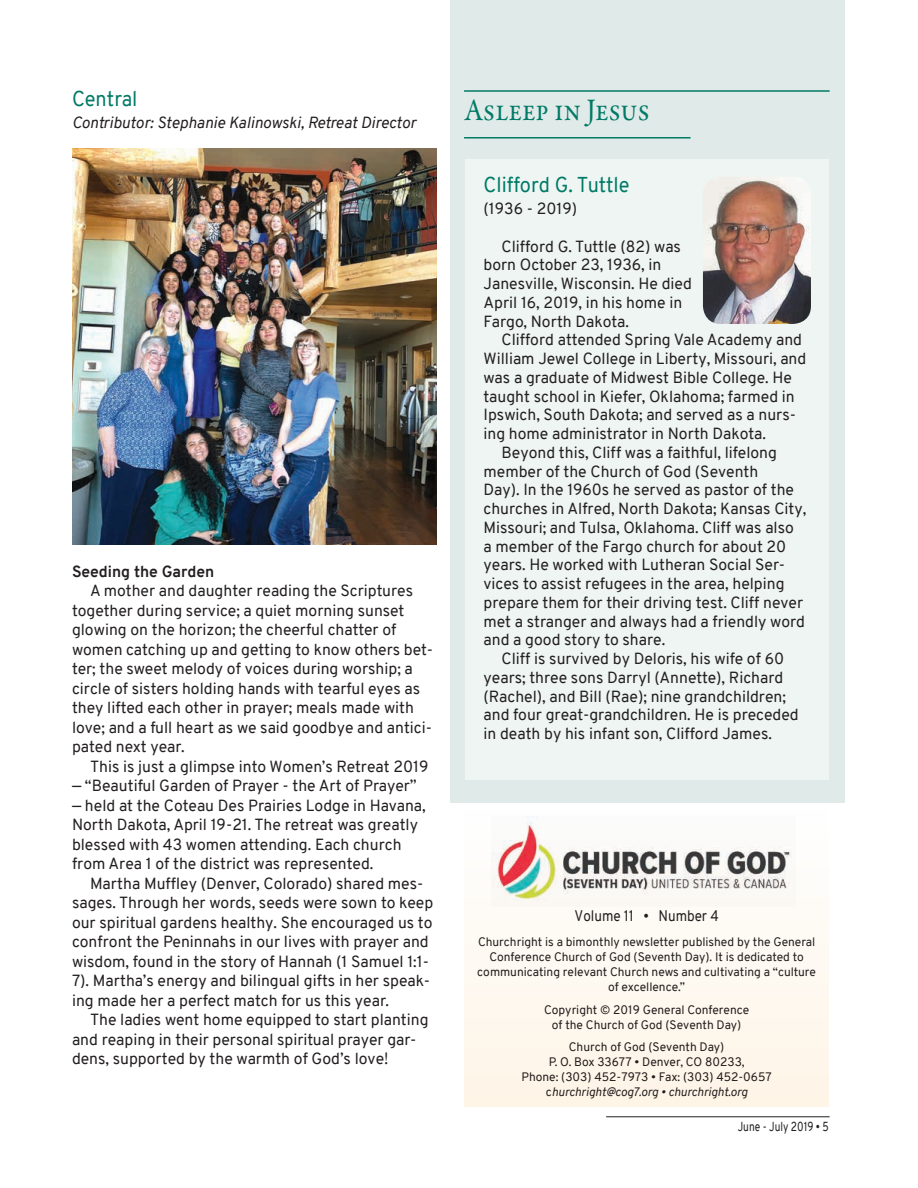
<style>
.page{position:relative;width:918px;height:1188px;background:#fff}
.page>*{position:absolute;margin:0;border:0;box-sizing:border-box;transform-origin:0 0}
.Main_Subhead{font:31.5px "Garamond Premr Pro";letter-spacing:-.01em;color:#007a66;scale:.9 1}
.News_Title{font:21px "Overpass";color:#007a66;scale:.95 1}
.Main_text{font:15.75px/19.5px "Overpass";color:#231f20}
.News{font:15.75px/18.8px "Overpass";color:#231f20}
.Main_text-2{font:italic 15.75px "Overpass";color:#231f20}
.Main_text-3{font:700 15.75px "Overpass";color:#231f20}
.t1{font:15px "Overpass";color:#231f20;scale:.9 1}
.t2{font:12.75px "Overpass";color:#231f20;scale:.8 1}
.t3{font:12px/15px "Overpass";color:#231f20;text-align:center}
.s1{font-style:italic}
</style>
<div class="page">
<hr style="left:606px;top:1116px;width:224px;height:1px;background:#231f20">
<div style="left:464px;top:811px;width:365px;height:296px;background:#fef8f0"></div>
<div style="left:450px;top:0;width:394px;height:802px;background:#e0eae8"></div>
<div style="left:466px;top:159px;width:363px;height:620px;background:#eef5f3"></div>
<hr style="left:464px;top:90px;width:366px;height:2px;background:#007a66">
<hr style="left:464px;top:137px;width:227px;height:2px;background:#007a66">
<img style="left:703px;top:177px;width:108px;height:147px">
<img style="left:72px;top:148px;width:364px;height:396px">
<img style="left:491px;top:817px;width:304px;height:83px">
<p class="News_Title" style="left:72px;top:83px;width:70px">Central</p>
<p class="Main_text-2" style="left:72px;top:112px;width:346px">Contributor: Stephanie Kalinowski, Retreat Director</p>
<p class="Main_text-3" style="left:72px;top:560px;width:144px">Seeding the Garden</p>
<p class="Main_text" style="left:72px;top:581px;width:362px;text-indent:18px">A mother and daughter reading the Scriptures together during service; a quiet morning sunset glowing on the horizon; the cheerful chatter of women catching up and getting to know others bet&shy;ter; the sweet melody of voices during worship; a circle of sisters holding hands with tearful eyes as they lifted each other in prayer; meals made with love; and a full heart as we said goodbye and antici&shy;pated next year.</p>
<p class="Main_text" style="left:90px;top:757px;width:340px">This is just a glimpse into Women’s Retreat 2019</p>
<p class="Main_text" style="left:72px;top:776px;width:346px">— “Beautiful Garden of Prayer - the Art of Prayer”</p>
<p class="Main_text" style="left:72px;top:796px;width:355px">— held at the Coteau Des Prairies Lodge in Havana, North Dakota, April 19-21. The retreat was greatly blessed with 43 women attending. Each church from Area 1 of the district was represented.</p>
<p class="Main_text" style="left:72px;top:874px;width:363px;text-indent:18px">Martha Muffley (Denver, Colorado) shared mes&shy;sages. Through her words, seeds were sown to keep our spiritual gardens healthy. She encouraged us to confront the Peninnahs in our lives with prayer and wisdom, found in the story of Hannah (1 Samuel 1:1- 7). Martha’s energy and bilingual gifts in her speak&shy;ing made her a perfect match for us this year.</p>
<p class="Main_text" style="left:72px;top:1010px;width:358px;text-indent:18px">The ladies went home equipped to start planting and reaping in their personal spiritual prayer gar&shy;dens, supported by the warmth of God’s love!</p>
<p class="Main_Subhead" style="left:464px;top:91px;width:208px">Asleep in Jesus</p>
<p class="News_Title" style="left:484px;top:170px;width:155px">Clifford G. Tuttle</p>
<p class="News" style="left:484px;top:199px;width:95px">(1936 - 2019)</p>
<p class="News" style="left:484px;top:237px;width:210px;text-indent:18px">Clifford G. Tuttle (82) was born October 23, 1936, in<br>Janesville, Wisconsin. He died<br>April 16, 2019, in his home in<br>Fargo, North Dakota.</p>
<p class="News" style="left:484px;top:331px;width:324px;text-indent:18px">Clifford attended Spring Vale Academy and William Jewel College in Liberty, Missouri, and was a graduate of Midwest Bible College. He taught school in Kiefer, Oklahoma; farmed in Ipswich, South Dakota; and served as a nurs&shy;ing home administrator in North Dakota.</p>
<p class="News" style="left:484px;top:443px;width:324px;text-indent:18px">Beyond this, Cliff was a faithful, lifelong member of the Church of God (Seventh<br>Day). In the 1960s he served as pastor of the churches in Alfred, North Dakota; Kansas City, Missouri; and Tulsa, Oklahoma. Cliff was also<br>a member of the Fargo church for about 20 years. He worked with Lutheran Social Ser&shy;vices to assist refugees in the area, helping prepare them for their driving test. Cliff never met a stranger and always had a friendly word and a good story to share.</p>
<p class="News" style="left:484px;top:649px;width:317px;text-indent:18px">Cliff is survived by Deloris, his wife of 60 years; three sons Darryl (Annette), Richard (Rachel), and Bill (Rae); nine grandchildren; and four great-grandchildren. He is preceded in death by his infant son, Clifford James.</p>
<p class="t1" style="left:575px;top:905px;width:162px">Volume 11 • Number 4</p>
<p class="t3" style="left:477px;top:935px;width:340px">Churchright is a bimonthly newsletter published by the General Conference Church of God (Seventh Day). It is dedicated to communicating relevant Church news and cultivating a “culture of excellence.”</p>
<p class="t3" style="left:544px;top:1002px;width:207px">Copyright © 2019 General Conference of the Church of God (Seventh Day)</p>
<p class="t3" style="left:522px;top:1040px;width:252px">Church of God (Seventh Day)<br>P. O. Box 33677 • Denver, CO 80233,<br>Phone: (303) 452-7973 • Fax: (303) 452-0657 c<span class="s1">hurchright@cog7.org • churchright.org</span></p>
<p class="t2" style="left:738px;top:1117px;width:115px">June - July 2019 • 5</p>
</div>
